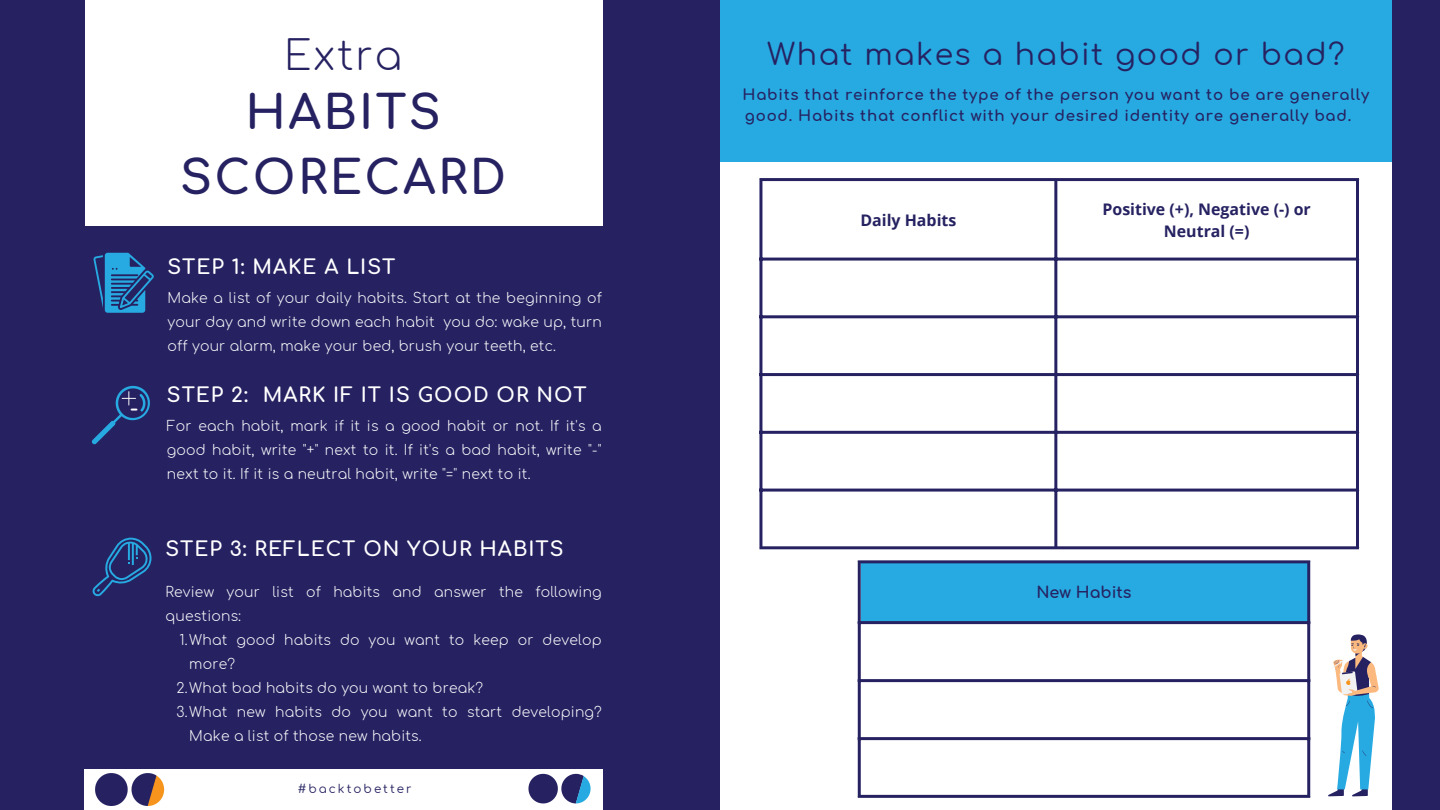
<style>
.page{position:relative;width:1440px;height:810px;background:#262262}
.page>*{position:absolute;margin:0;border:0;box-sizing:border-box;transform-origin:0 0}
.t1{font:700 46.5px/64.5px "Comfortaa";letter-spacing:.05em;color:#262262;text-align:center}
.t2{font:300 40px "Comfortaa";letter-spacing:.05em;color:#262262}
.t3{font:30px "Comfortaa";letter-spacing:.05em;color:#262262}
.t4{font:700 20.4px "Comfortaa";color:#fff}
.t5{font:700 20px "Comfortaa";letter-spacing:.05em;color:#fff}
.t6{font:700 16px/21.8px "Open Sans";color:#262262;text-align:center}
.t7{font:700 16px "Comfortaa";color:#262262}
.t8{font:700 15px/20.2px "Comfortaa";letter-spacing:.05em;color:#262262}
.t9{font:300 14px/24px "Comfortaa";letter-spacing:.015em;color:#fff}
.t10{font:11.9px "Comfortaa";letter-spacing:.17em;color:#262262}
</style>
<div class="page">
<div style="left:85px;top:0;width:517px;height:226px;background:#fff"></div>
<div style="left:84px;top:769px;width:518px;height:41px;background:#fff"></div>
<svg style="left:528px;top:774px;width:63px;height:29px"></svg>
<img style="left:96px;top:773px;width:69px;height:33px">
<svg style="left:93px;top:253px;width:61px;height:60px"></svg>
<div style="left:720px;top:33px;width:672px;height:777px;background:#fff"></div>
<div style="left:720px;top:0;width:672px;height:162px;background:#27aae1"></div>
<hr style="left:759px;top:181px;width:3px;height:365px;background:#262262">
<hr style="left:1054px;top:181px;width:3px;height:365px;background:#262262">
<hr style="left:1356px;top:181px;width:3px;height:365px;background:#262262">
<hr style="left:759px;top:178px;width:600px;height:3px;background:#262262">
<hr style="left:759px;top:258px;width:600px;height:3px;background:#262262">
<hr style="left:759px;top:315px;width:600px;height:3px;background:#262262">
<hr style="left:759px;top:373px;width:600px;height:3px;background:#262262">
<hr style="left:759px;top:431px;width:600px;height:3px;background:#262262">
<hr style="left:759px;top:489px;width:600px;height:3px;background:#262262">
<hr style="left:759px;top:546px;width:600px;height:3px;background:#262262">
<div style="left:861px;top:563px;width:446px;height:58px;background:#27aae1"></div>
<hr style="left:858px;top:563px;width:3px;height:232px;background:#262262">
<hr style="left:1307px;top:563px;width:3px;height:232px;background:#262262">
<hr style="left:858px;top:560px;width:452px;height:3px;background:#262262">
<hr style="left:858px;top:621px;width:452px;height:3px;background:#262262">
<hr style="left:858px;top:679px;width:452px;height:3px;background:#262262">
<hr style="left:858px;top:737px;width:452px;height:3px;background:#262262">
<hr style="left:858px;top:795px;width:452px;height:3px;background:#262262">
<svg style="left:1328px;top:634px;width:51px;height:162px"></svg>
<svg style="left:92px;top:538px;width:60px;height:58px"></svg>
<svg style="left:92px;top:386px;width:58px;height:58px"></svg>
<p class="t4" style="left:130px;top:397px;width:9px">-</p>
<p class="t2" style="left:284px;top:35px;width:119px">Extra</p>
<p class="t3" style="left:767px;top:39px;width:579px">What makes a habit good or bad?</p>
<p class="t1" style="left:180px;top:82px;width:327px">HABITS<br>SCORECARD</p>
<p class="t5" style="left:168px;top:257px;width:229px">STEP 1: MAKE A LIST</p>
<p class="t9" style="left:168px;top:287px;width:436px;text-align:justify">Make a list of your daily habits. Start at the beginning of your day and write down each habit you do: wake up, turn off your alarm, make your bed, brush your teeth, etc.</p>
<p class="t5" style="left:167px;top:385px;width:421px">STEP 2: MARK IF IT IS GOOD OR NOT</p>
<p class="t9" style="left:167px;top:415px;width:436px;text-align:justify">For each habit, mark if it is a good habit or not. If it's a good habit, write "+" next to it. If it's a bad habit, write "-" next to it. If it is a neutral habit, write "=" next to it.</p>
<p class="t5" style="left:166px;top:538px;width:400px">STEP 3: REFLECT ON YOUR HABITS</p>
<p class="t9" style="left:166px;top:581px;width:438px">Review your list of habits and answer the following questions:</p>
<p class="t9" style="left:189px;top:629px;width:414px;text-indent:-10px">1.What good habits do you want to keep or develop more?</p>
<p class="t9" style="left:177px;top:677px;width:308px">2.What bad habits do you want to break?</p>
<p class="t9" style="left:189px;top:701px;width:414px;text-indent:-13px">3.What new habits do you want to start developing?<br>Make a list of those new habits.</p>
<p class="t10" style="left:298px;top:782px;width:115px">#backtobetter</p>
<p class="t8" style="left:743px;top:85px;width:628px">Habits that reinforce the type of the person you want to be are generally good. Habits that conflict with your desired identity are generally bad.</p>
<p class="t6" style="left:860px;top:209px;width:98px">Daily Habits</p>
<p class="t6" style="left:1102px;top:198px;width:210px">Positive (+), Negative (-) or<br>Neutral (=)</p>
<p class="t7" style="left:1036px;top:584px;width:97px">New Habits</p>
</div>
